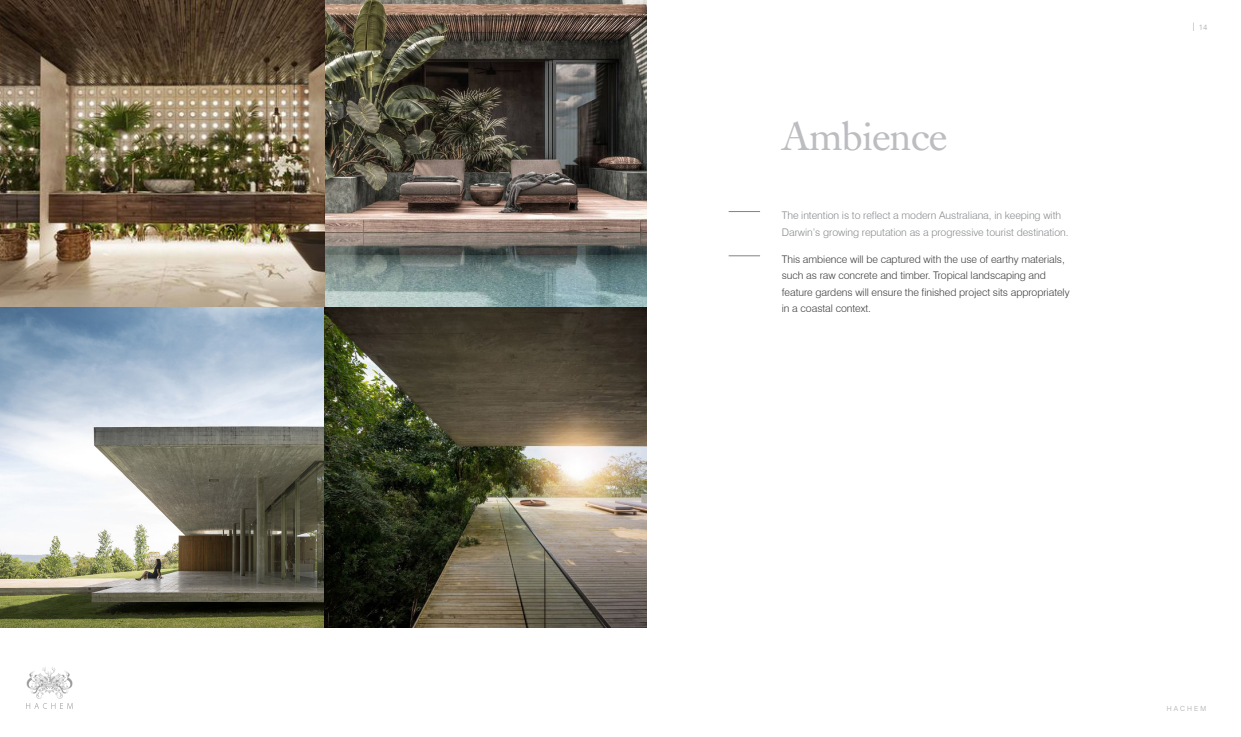
<style>
.page{position:relative;width:1241px;height:737px;background:#fff}
.page>*{position:absolute;margin:0;border:0;box-sizing:border-box;transform-origin:0 0}
.t1{font:39.38px "Caslon Book BE";letter-spacing:-.005em;color:#bcbdc0}
.t2{font:300 10.5px/16.6px "Swiss 721 BT";letter-spacing:-.005em;color:#3e3e3f}
.t3{font:300 10.5px/16.6px "Swiss 721 BT";letter-spacing:-.005em;color:#8a8c8f}
.t4{font:300 7.88px "Swiss 721 BT";color:#a8a9ad}
.t5{font:300 7px "Swiss 721 BT";letter-spacing:.3em;color:#a8a9ad}
.s1{font-size:11.81px}
</style>
<div class="page">
<img style="left:26px;top:667px;width:47px;height:42px">
<hr style="left:728px;top:211px;width:32px;height:1px;background:#808285">
<hr style="left:728px;top:255px;width:32px;height:1px;background:#808285">
<img style="left:0;top:0;width:646px;height:628px">
<p class="t1" style="left:780px;top:113px;width:167px">Ambience</p>
<p class="t3" style="left:781px;top:207px;width:288px">The intention is to reflect a modern Australiana, in keeping with<br>Darwin’s growing reputation as a progressive tourist destination.</p>
<p class="t2" style="left:781px;top:250px;width:289px">This ambience will be captured with the use of earthy materials, such as raw concrete and timber. Tropical landscaping and feature gardens will ensure the finished project sits appropriately in a coastal context.</p>
<p class="t4" style="left:1192px;top:22px;width:16px"><span class="s1">I</span> 14</p>
<p class="t5" style="left:1166px;top:704px;width:41px">HACHEM</p>
</div>
